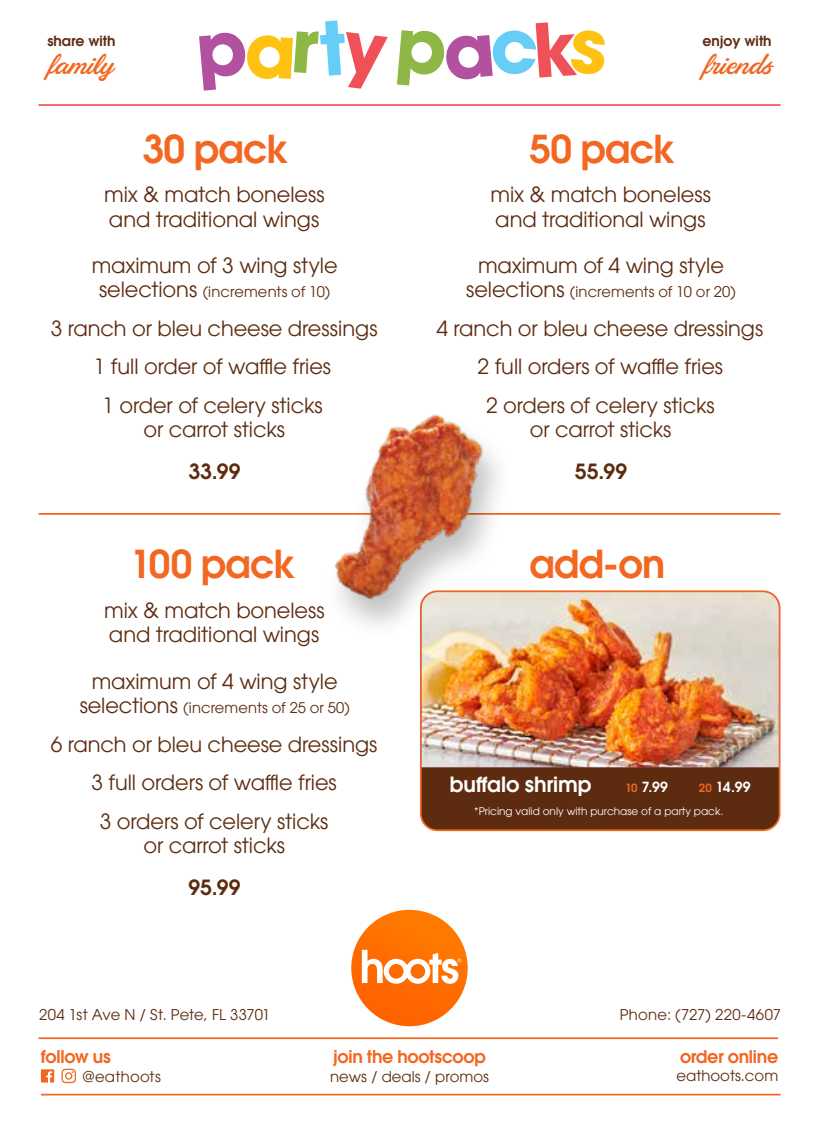
<style>
.page{position:relative;width:819px;height:1134px;background:#fff}
.page>*{position:absolute;margin:0;border:0;box-sizing:border-box;transform-origin:0 0}
.t1{font:600 38.5px "Avant Garde LT";letter-spacing:-.025em;color:#f26722}
.t2{font:28px "Sauber Script";color:#f26722}
.t3{font:21px/38.5px "ITC Avant Garde Pro";letter-spacing:-.005em;color:#5d2c10}
.t4{font:600 21px "ITC Avant Garde Pro";letter-spacing:.01em;color:#5d2c10}
.t5{font:600 21px "ITC Avant Garde Pro";letter-spacing:-.005em;color:#fff}
.t6{font:600 17.5px "Avant Garde LT";letter-spacing:-.015em;color:#f26722}
.t7{font:14.88px "ITC Avant Garde Pro";color:#5d2c10}
.t8{font:14.7px "ITC Avant Garde Pro";letter-spacing:.01em;color:#5d2c10}
.t9{font:600 14px "Avant Garde LT";color:#602d12}
.t10{font:600 14px "ITC Avant Garde Pro";color:#fff}
.t11{font:10.5px "ITC Avant Garde Pro";color:#fff}
.s1{font-size:21px}
.s2{font-size:11.38px;color:#f26722}
</style>
<div class="page">
<div style="left:351px;top:910px;width:117px;height:116px;background:#ff6c00;border-radius:58px"></div>
<svg style="left:362px;top:950px;width:99px;height:34px"></svg>
<div style="left:421px;top:591px;width:359px;height:239px;background:#5d2c10;border-radius:17px"></div>
<div style="left:420px;top:590px;width:360px;height:241px;border:2px solid #f26722;border-radius:17px"></div>
<hr style="left:38px;top:104px;width:742px;height:2px;background:#f15b5b">
<hr style="left:41px;top:1094px;width:740px;height:2px;background:#f26722">
<hr style="left:38px;top:513px;width:742px;height:2px;background:#f26722">
<hr style="left:38px;top:1037px;width:740px;height:2px;background:#f26722">
<img style="left:422px;top:592px;width:357px;height:175px">
<img style="left:296px;top:414px;width:219px;height:236px">
<svg style="left:199px;top:20px;width:189px;height:71px"></svg>
<svg style="left:397px;top:22px;width:208px;height:64px"></svg>
<svg style="left:62px;top:1069px;width:14px;height:14px"></svg>
<svg style="left:41px;top:1069px;width:13px;height:14px"></svg>
<p class="t9" style="left:47px;top:31px;width:70px">share with</p>
<h2 class="t2" style="left:48px;top:45px;width:67px">family</h2>
<h1 class="t1" style="left:142px;top:123px;width:147px">30 pack</h1>
<p class="t3" style="left:104px;top:182px;width:222px;line-height:24.5px">mix &amp; match boneless and traditional wings</p>
<p class="t3" style="left:92px;top:246px;width:247px">maximum of 3 wing style</p>
<p class="t8" style="left:99px;top:283px;width:233px"><span class="s1">selections</span> (increments of 10)</p>
<p class="t3" style="left:51px;top:309px;width:328px;text-align:center">3 ranch or bleu cheese dressings<br>1 full order of waffle fries<br>1 order of celery sticks</p>
<p class="t3" style="left:143px;top:410px;width:143px">or carrot sticks</p>
<p class="t4" style="left:188px;top:458px;width:54px">33.99</p>
<h1 class="t1" style="left:130px;top:539px;width:166px">100 pack</h1>
<p class="t3" style="left:104px;top:598px;width:222px;line-height:24.5px">mix &amp; match boneless and traditional wings</p>
<p class="t3" style="left:92px;top:662px;width:247px">maximum of 4 wing style</p>
<p class="t8" style="left:80px;top:699px;width:272px"><span class="s1">selections</span> (increments of 25 or 50)</p>
<p class="t3" style="left:51px;top:725px;width:328px;text-align:center">6 ranch or bleu cheese dressings<br>3 full orders of waffle fries<br>3 orders of celery sticks</p>
<p class="t3" style="left:143px;top:826px;width:143px">or carrot sticks</p>
<p class="t4" style="left:189px;top:874px;width:53px">95.99</p>
<p class="t9" style="left:702px;top:31px;width:71px">enjoy with</p>
<h2 class="t2" style="left:703px;top:45px;width:70px">friends</h2>
<h1 class="t1" style="left:529px;top:123px;width:147px">50 pack</h1>
<p class="t3" style="left:490px;top:182px;width:222px;line-height:24.5px">mix &amp; match boneless and traditional wings</p>
<p class="t3" style="left:478px;top:246px;width:247px">maximum of 4 wing style</p>
<p class="t8" style="left:466px;top:283px;width:271px"><span class="s1">selections</span> (increments of 10 or 20)</p>
<p class="t3" style="left:437px;top:309px;width:328px;text-align:center">4 ranch or bleu cheese dressings<br>2 full orders of waffle fries<br>2 orders of celery sticks</p>
<p class="t3" style="left:530px;top:410px;width:143px">or carrot sticks</p>
<p class="t4" style="left:575px;top:458px;width:54px">55.99</p>
<h1 class="t1" style="left:529px;top:539px;width:137px">add-on</h1>
<p class="t5" style="left:450px;top:771px;width:143px">buffalo shrimp</p>
<p class="t10" style="left:625px;top:778px;width:44px"><span class="s2">10</span> 7.99</p>
<p class="t10" style="left:699px;top:778px;width:53px"><span class="s2">20</span> 14.99</p>
<p class="t11" style="left:474px;top:804px;width:250px">*Pricing valid only with purchase of a party pack.</p>
<p class="t7" style="left:39px;top:1005px;width:233px">204 1st Ave N / St. Pete, FL 33701</p>
<p class="t7" style="left:620px;top:1005px;width:163px">Phone: (727) 220-4607</p>
<p class="t6" style="left:680px;top:1045px;width:100px">order online</p>
<p class="t7" style="left:677px;top:1066px;width:103px">eathoots.com</p>
<p class="t6" style="left:41px;top:1045px;width:71px">follow us</p>
<p class="t7" style="left:82px;top:1067px;width:80px">@eathoots</p>
<p class="t6" style="left:333px;top:1045px;width:154px">join the hootscoop</p>
<p class="t7" style="left:330px;top:1067px;width:160px">news / deals / promos</p>
</div>
